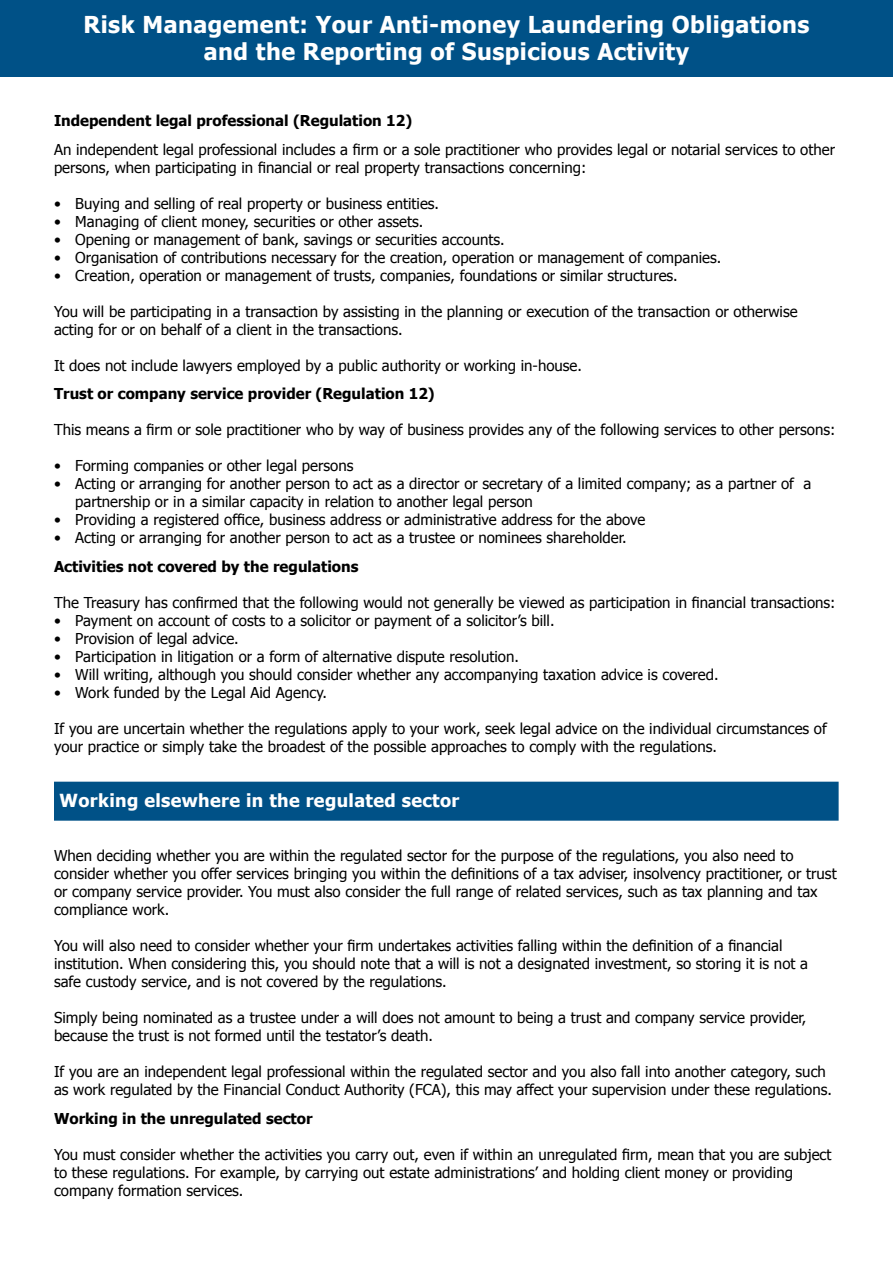
<style>
.page{position:relative;width:893px;height:1263px;background:#fff}
.page>*{position:absolute;margin:0;border:0;box-sizing:border-box;transform-origin:0 0}
.t1{font:700 23.25px/27px "Tahoma";letter-spacing:.02em;color:#fff;text-align:center}
.t2{font:700 18px "Tahoma";letter-spacing:.02em;color:#fff}
.t3{font:15px/18px "Tahoma";color:#000}
.t4{font:700 15px "Tahoma";color:#000}
</style>
<div class="page">
<div style="left:0;top:0;width:893px;height:77px;background:#005187"></div>
<div style="left:54px;top:782px;width:785px;height:39px;background:#005187"></div>
<h1 class="t1" style="left:83px;top:9px;width:728px">Risk Management: Your Anti-money Laundering Obligations and the Reporting of Suspicious Activity</h1>
<p class="t4" style="left:54px;top:110px;width:360px">Independent legal professional (Regulation 12)</p>
<p class="t3" style="left:54px;top:139px;width:782px">An independent legal professional includes a firm or a sole practitioner who provides legal or notarial services to other persons, when participating in financial or real property transactions concerning:</p>
<p class="t3" style="left:54px;top:193px;width:387px">• Buying and selling of real property or business entities.</p>
<p class="t3" style="left:54px;top:211px;width:371px">• Managing of client money, securities or other assets.</p>
<p class="t3" style="left:54px;top:229px;width:452px">• Opening or management of bank, savings or securities accounts.</p>
<p class="t3" style="left:54px;top:247px;width:669px">• Organisation of contributions necessary for the creation, operation or management of companies.</p>
<p class="t3" style="left:54px;top:265px;width:625px">• Creation, operation or management of trusts, companies, foundations or similar structures.</p>
<p class="t3" style="left:54px;top:301px;width:745px">You will be participating in a transaction by assisting in the planning or execution of the transaction or otherwise acting for or on behalf of a client in the transactions.</p>
<p class="t3" style="left:54px;top:355px;width:530px">It does not include lawyers employed by a public authority or working in-house.</p>
<p class="t4" style="left:54px;top:383px;width:382px">Trust or company service provider (Regulation 12)</p>
<p class="t3" style="left:54px;top:420px;width:783px">This means a firm or sole practitioner who by way of business provides any of the following services to other persons:</p>
<p class="t3" style="left:54px;top:456px;width:301px">• Forming companies or other legal persons</p>
<p class="t3" style="left:75px;top:474px;width:737px;text-indent:-21px">• Acting or arranging for another person to act as a director or secretary of a limited company; as a partner of a partnership or in a similar capacity in relation to another legal person</p>
<p class="t3" style="left:54px;top:510px;width:593px">• Providing a registered office, business address or administrative address for the above</p>
<p class="t3" style="left:54px;top:528px;width:574px">• Acting or arranging for another person to act as a trustee or nominees shareholder.</p>
<p class="t4" style="left:54px;top:556px;width:306px">Activities not covered by the regulations</p>
<p class="t3" style="left:54px;top:592px;width:783px">The Treasury has confirmed that the following would not generally be viewed as participation in financial transactions:</p>
<p class="t3" style="left:54px;top:610px;width:502px">• Payment on account of costs to a solicitor or payment of a solicitor’s bill.</p>
<p class="t3" style="left:54px;top:628px;width:186px">• Provision of legal advice.</p>
<p class="t3" style="left:54px;top:646px;width:466px">• Participation in litigation or a form of alternative dispute resolution.</p>
<p class="t3" style="left:54px;top:664px;width:666px">• Will writing, although you should consider whether any accompanying taxation advice is covered.</p>
<p class="t3" style="left:54px;top:682px;width:275px">• Work funded by the Legal Aid Agency.</p>
<p class="t3" style="left:54px;top:718px;width:774px">If you are uncertain whether the regulations apply to your work, seek legal advice on the individual circumstances of your practice or simply take the broadest of the possible approaches to comply with the regulations.</p>
<p class="t2" style="left:60px;top:788px;width:401px">Working elsewhere in the regulated sector</p>
<p class="t3" style="left:54px;top:846px;width:784px">When deciding whether you are within the regulated sector for the purpose of the regulations, you also need to consider whether you offer services bringing you within the definitions of a tax adviser, insolvency practitioner, or trust or company service provider. You must also consider the full range of related services, such as tax planning and tax compliance work.</p>
<p class="t3" style="left:54px;top:936px;width:755px">You will also need to consider whether your firm undertakes activities falling within the definition of a financial institution. When considering this, you should note that a will is not a designated investment, so storing it is not a safe custody service, and is not covered by the regulations.</p>
<p class="t3" style="left:54px;top:1008px;width:754px">Simply being nominated as a trustee under a will does not amount to being a trust and company service provider, because the trust is not formed until the testator’s death.</p>
<p class="t3" style="left:54px;top:1062px;width:779px">If you are an independent legal professional within the regulated sector and you also fall into another category, such as work regulated by the Financial Conduct Authority (FCA), this may affect your supervision under these regulations.</p>
<p class="t4" style="left:54px;top:1108px;width:260px">Working in the unregulated sector</p>
<p class="t3" style="left:54px;top:1144px;width:779px">You must consider whether the activities you carry out, even if within an unregulated firm, mean that you are subject to these regulations. For example, by carrying out estate administrations’ and holding client money or providing company formation services.</p>
</div>
